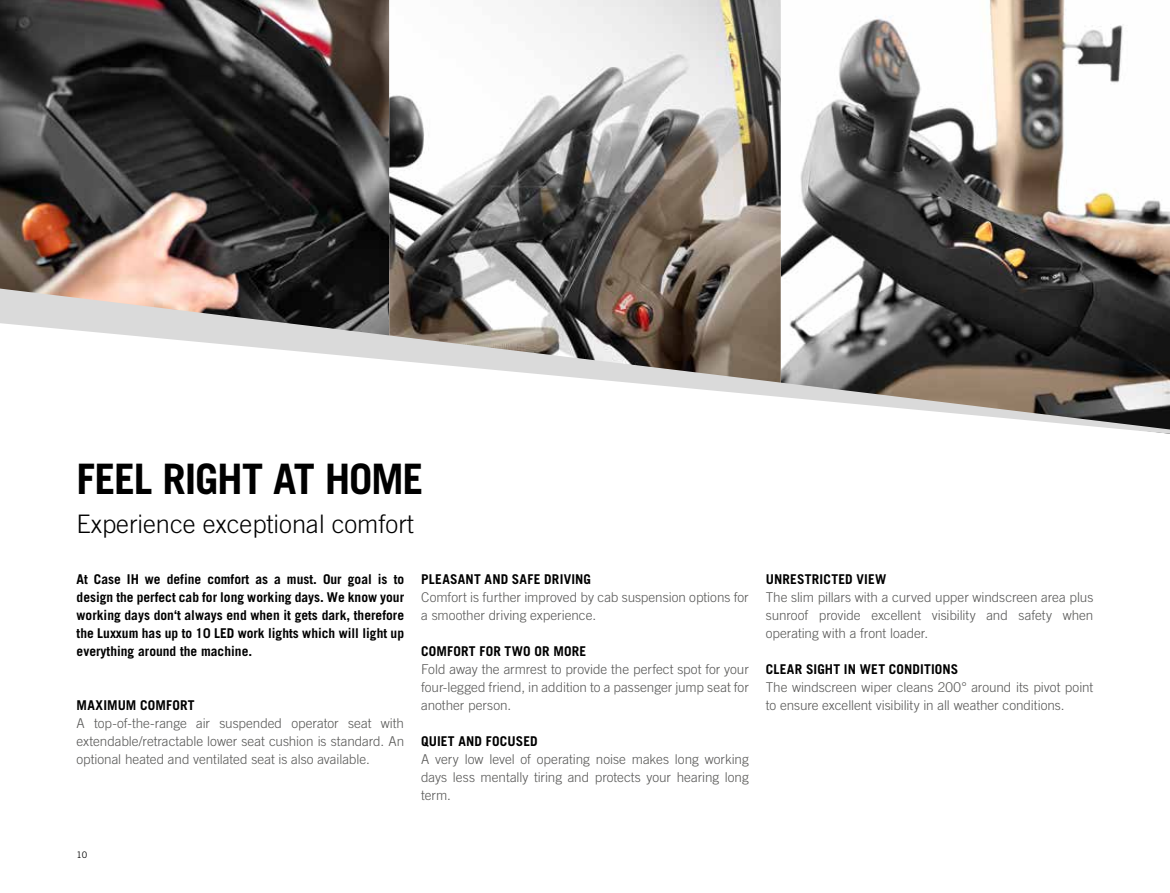
<style>
.page{position:relative;width:1170px;height:893px;background:#fff}
.page>*{position:absolute;margin:0;border:0;box-sizing:border-box;transform-origin:0 0}
.t1{font:700 42px "Trade Gothic LT Pro";letter-spacing:-.03em;color:#000}
.t2{font:300 25.5px "Trade Gothic LT Pro";color:#000}
.t3{font:300 13.5px/18px "Trade Gothic LT Pro";letter-spacing:-.005em;color:#575756;text-align:justify}
.t4{font:700 13.5px/18px "Trade Gothic LT Pro";letter-spacing:.01em;color:#000;text-align:justify}
.t5{font:9px "Trade Gothic LT Pro";color:#000}
</style>
<div class="page">
<img style="left:780px;top:0;width:389px;height:289px">
<img style="left:0;top:0;width:389px;height:289px">
<img style="left:389px;top:0;width:391px;height:289px">
<svg style="left:0;top:289px;width:1169px;height:145px"></svg>
<h1 class="t1" style="left:77px;top:453px;width:348px">FEEL RIGHT AT HOME</h1>
<h2 class="t2" style="left:77px;top:509px;width:339px">Experience exceptional comfort</h2>
<p class="t4" style="left:77px;top:570px;width:329px">At Case IH we define comfort as a must. Our goal is to design the perfect cab for long working days. We know your working days don‘t always end when it gets dark, therefore the Luxxum has up to 10 LED work lights which will light up everything around the machine.</p>
<p class="t4" style="left:77px;top:696px;width:120px">MAXIMUM COMFORT</p>
<p class="t3" style="left:77px;top:714px;width:329px">A top-of-the-range air suspended operator seat with extendable/retractable lower seat cushion is standard. An optional heated and ventilated seat is also available.</p>
<p class="t4" style="left:421px;top:570px;width:171px">PLEASANT AND SAFE DRIVING</p>
<p class="t3" style="left:421px;top:588px;width:329px">Comfort is further improved by cab suspension options for a smoother driving experience.</p>
<p class="t4" style="left:421px;top:642px;width:167px">COMFORT FOR TWO OR MORE</p>
<p class="t3" style="left:421px;top:660px;width:329px">Fold away the armrest to provide the perfect spot for your four-legged friend, in addition to a passenger jump seat for another person.</p>
<p class="t4" style="left:421px;top:732px;width:118px">QUIET AND FOCUSED</p>
<p class="t3" style="left:421px;top:750px;width:329px">A very low level of operating noise makes long working days less mentally tiring and protects your hearing long term.</p>
<p class="t4" style="left:765px;top:570px;width:122px">UNRESTRICTED VIEW</p>
<p class="t3" style="left:765px;top:588px;width:329px">The slim pillars with a curved upper windscreen area plus sunroof provide excellent visibility and safety when operating with a front loader.</p>
<p class="t4" style="left:765px;top:660px;width:194px">CLEAR SIGHT IN WET CONDITIONS</p>
<p class="t3" style="left:765px;top:678px;width:329px">The windscreen wiper cleans 200° around its pivot point to ensure excellent visibility in all weather conditions.</p>
<p class="t5" style="left:77px;top:849px;width:12px">10</p>
</div>
